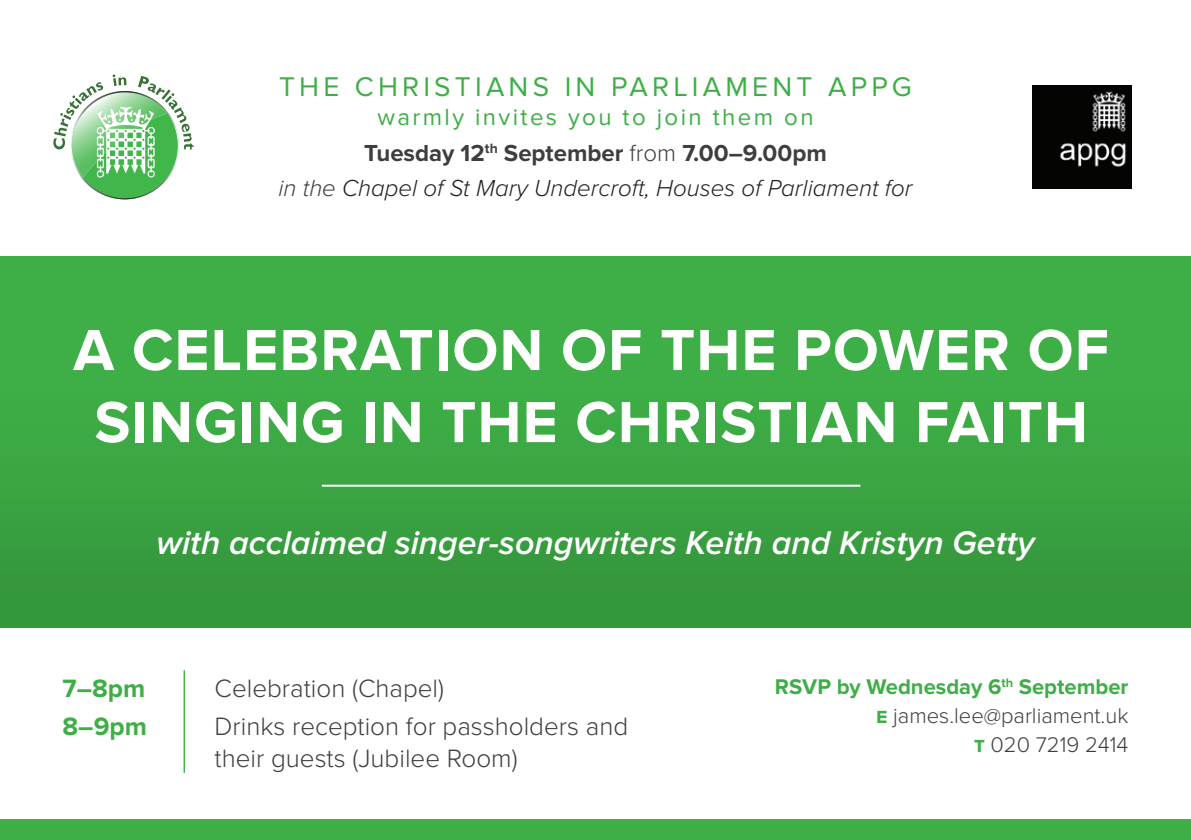
<style>
.page{position:relative;width:1191px;height:840px;background:#fff}
.page>*{position:absolute;margin:0;border:0;box-sizing:border-box;transform-origin:0 0}
.t1{font:700 60px/72px "Proxima Nova";letter-spacing:.02em;color:#fff;text-align:center}
.t2{font:italic 600 34px "Proxima Nova";color:#fff}
.t3{font:28px "Proxima Nova";letter-spacing:.15em;color:#3eae46}
.t4{font:300 26px/32px "Proxima Nova";color:#3e3e3f}
.t5{font:700 26px "Proxima Nova";color:#3eae46}
.t6{font:italic 300 24px/35.6px "Proxima Nova";color:#231f20;text-align:center}
.t7{font:300 22px/28.6px "Proxima Nova";color:#3e3e3f;text-align:right}
.s1{font-weight:400;font-style:normal;color:#3eae46}
.s2{font-weight:700;font-style:normal;color:#3e3e3f}
.s3{font-style:normal;color:#3e3e3f}
.s4{color:#3e3e3f}
.s5{font-weight:700;color:#3eae46}
</style>
<div class="page">
<div style="left:0;top:256px;width:1191px;height:371px;background:linear-gradient(to bottom,#40b449,#36983d)"></div>
<svg style="left:53px;top:74px;width:141px;height:125px"></svg>
<img style="left:1032px;top:86px;width:99px;height:102px">
<div style="left:0;top:818px;width:1191px;height:21px;background:#3eae46"></div>
<hr style="left:322px;top:484px;width:538px;height:2px;background:#fff">
<hr style="left:183px;top:669px;width:2px;height:103px;background:#3eae46">
<p class="t3" style="left:279px;top:70px;width:634px">THE CHRISTIANS IN PARLIAMENT APPG</p>
<p class="t6" style="left:278px;top:99px;width:635px"><span class="s1">warmly invites you to join them on<br></span><span class="s2">Tuesday 12</span><sup>th</sup> <span class="s2">September</span> <span class="s3">from</span> <span class="s2">7.00–9.00pm<br></span><span class="s4">in the</span> Chapel of St Mary Undercroft, Houses of Parliament for</p>
<h1 class="t1" style="left:73px;top:315px;width:1037px">A CELEBRATION OF THE POWER OF<br>SINGING IN THE CHRISTIAN FAITH</h1>
<h2 class="t2" style="left:156px;top:523px;width:879px">with acclaimed singer-songwriters Keith and Kristyn Getty</h2>
<p class="t5" style="left:63px;top:673px;width:84px">7–8pm</p>
<p class="t4" style="left:215px;top:672px;width:231px">Celebration (Chapel)</p>
<p class="t5" style="left:63px;top:710px;width:86px">8–9pm</p>
<p class="t4" style="left:215px;top:710px;width:415px">Drinks reception for passholders and their guests (Jubilee Room)</p>
<p class="t7" style="left:775px;top:672px;width:355px"><span class="s5">RSVP by Wednesday 6</span><sup>th</sup> <span class="s5">September e</span> james.lee@parliament.uk<br><span class="s5">t</span> 020 7219 2414</p>
</div>
